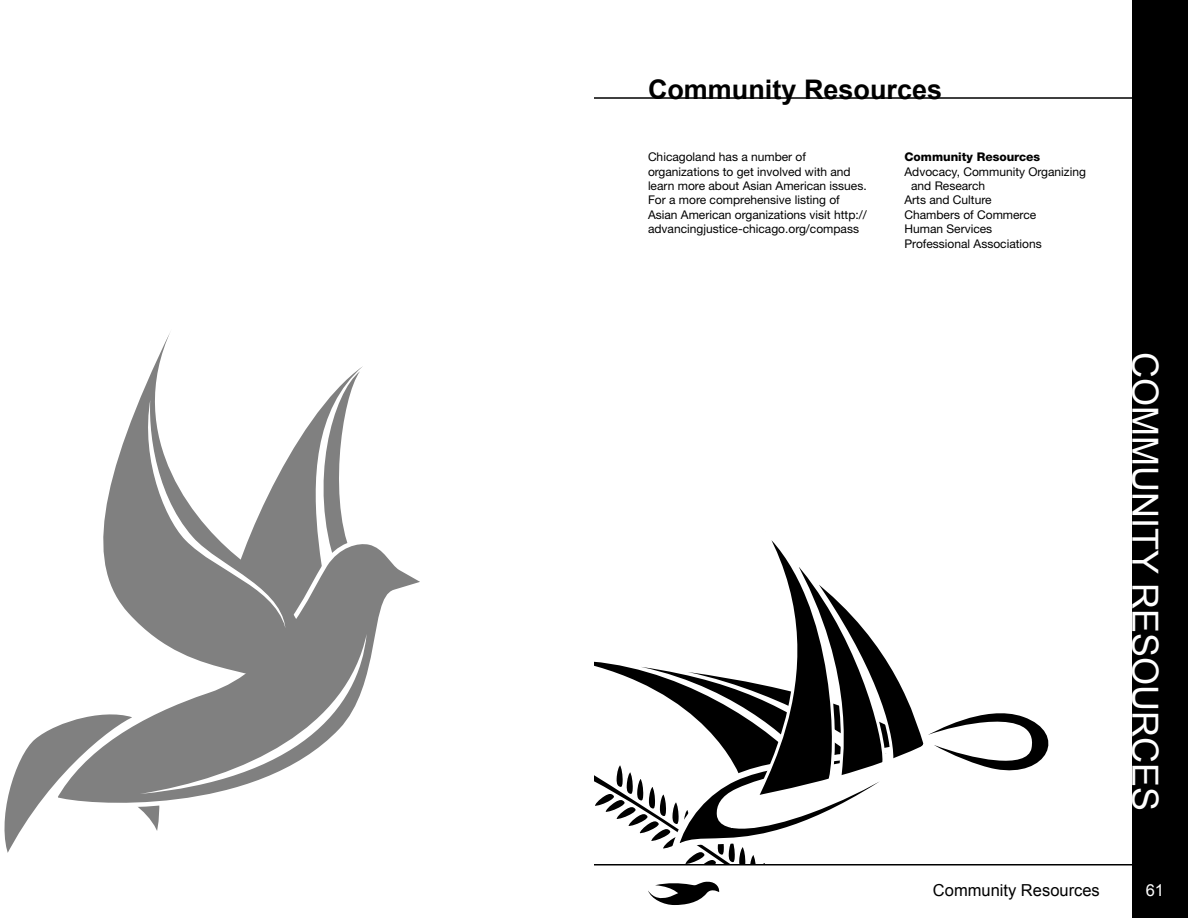
<style>
.page{position:relative;width:1188px;height:918px;background:#fff}
.page>*{position:absolute;margin:0;border:0;box-sizing:border-box;transform-origin:0 0}
.t1{font:36px "Arial";color:#fff}
.t2{font:700 27px "Arial";color:#000}
.t3{font:16.5px "Arial";color:#000}
.t4{font:16.5px "Arial";color:#fff}
.t5{font:12px/14.4px "Helvetica Neue LT Std";color:#000}
.t6{font:800 12px "Helvetica Neue LT Std";color:#000}
</style>
<div class="page">
<svg style="left:367px;top:544px;width:53px;height:129px"></svg>
<svg style="left:4px;top:366px;width:363px;height:487px"></svg>
<hr style="left:594px;top:97px;width:594px;height:2px;background:#000">
<div style="left:1132px;top:0;width:56px;height:918px;background:#000"></div>
<hr style="left:594px;top:864px;width:594px;height:2px;background:#000">
<svg style="left:594px;top:540px;width:475px;height:365px"></svg>
<h2 class="t2" style="left:648px;top:71px;width:296px">Community Resources</h2>
<p class="t5" style="left:648px;top:150px;width:220px">Chicagoland has a number of organizations to get involved with and learn more about Asian American issues.<br>For a more comprehensive listing of Asian American organizations visit http:// advancingjustice-chicago.org/compass</p>
<p class="t6" style="left:904px;top:150px;width:137px">Community Resources</p>
<p class="t5" style="left:904px;top:164px;width:183px">Advocacy, Community Organizing</p>
<p class="t5" style="left:911px;top:178px;width:76px">and Research</p>
<p class="t5" style="left:904px;top:193px;width:89px">Arts and Culture</p>
<p class="t5" style="left:904px;top:207px;width:133px">Chambers of Commerce</p>
<p class="t5" style="left:904px;top:221px;width:89px">Human Services</p>
<p class="t5" style="left:904px;top:236px;width:139px">Professional Associations</p>
<h1 class="t1" style="left:1169px;top:352px;width:461px;rotate:90deg">COMMUNITY RESOURCES</h1>
<h3 class="t3" style="left:933px;top:880px;width:168px">Community Resources</h3>
<h3 class="t4" style="left:1146px;top:880px;width:20px">61</h3>
</div>
